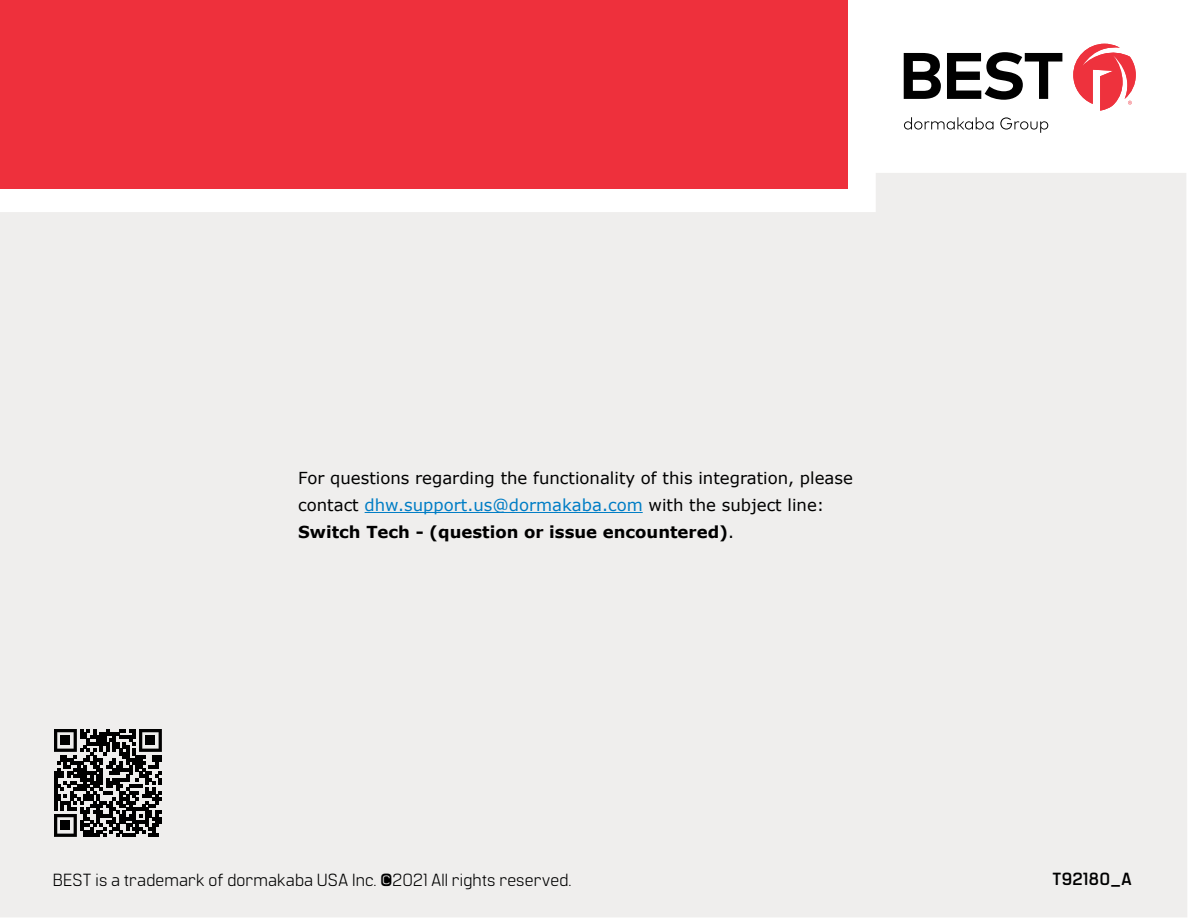
<style>
.page{position:relative;width:1188px;height:918px;background:#fff}
.page>*{position:absolute;margin:0;border:0;box-sizing:border-box;transform-origin:0 0}
.t1{font:17.55px "Manifold CF";letter-spacing:.005em;color:#000}
.t2{font:700 17.55px "Manifold CF";letter-spacing:.005em;color:#000}
.t3{font:16.5px/27px "Verdana";color:#000}
.s1{color:#007dc5}
.s2{font-weight:700}
</style>
<div class="page">
<div style="left:0;top:173px;width:1187px;height:744px;background:#efeeed"></div>
<div style="left:0;top:0;width:848px;height:188px;background:#ee303c"></div>
<svg style="left:904px;top:53px;width:37px;height:46px"></svg>
<svg style="left:947px;top:52px;width:115px;height:48px"></svg>
<svg style="left:1073px;top:44px;width:63px;height:67px"></svg>
<svg style="left:904px;top:117px;width:90px;height:13px"></svg>
<svg style="left:1000px;top:117px;width:48px;height:16px"></svg>
<hr style="left:365px;top:512px;width:278px;height:1px;background:#007dc5">
<svg style="left:54px;top:729px;width:108px;height:108px;background:#5f5f5f"></svg>
<p class="t3" style="left:298px;top:465px;width:556px">For questions regarding the functionality of this integration, please contact <span class="s1">dhw.support.us@dormakaba.com</span> with the subject line:<br><span class="s2">Switch Tech - (question or issue encountered)</span>.</p>
<p class="t1" style="left:53px;top:870px;width:520px">BEST is a trademark of dormakaba USA Inc. ©2021 All rights reserved.</p>
<p class="t2" style="left:1052px;top:869px;width:81px">T92180_A</p>
</div>
